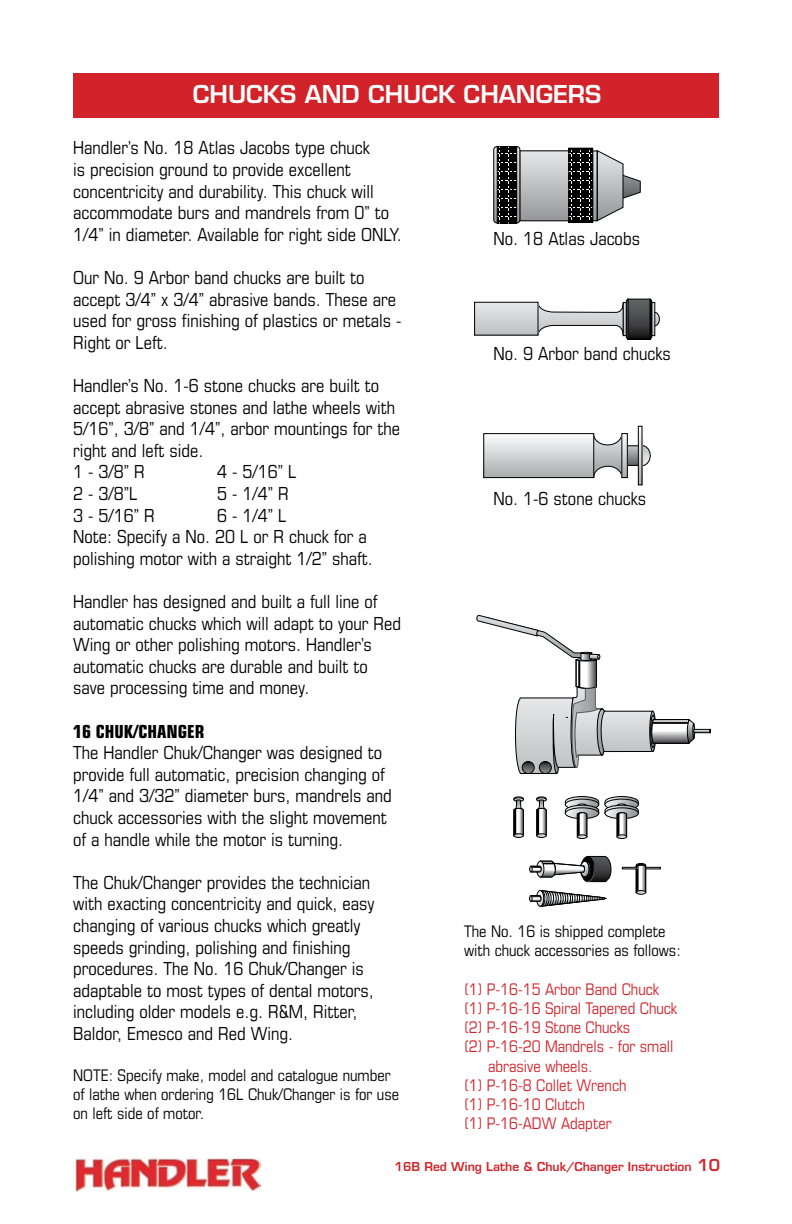
<style>
.page{position:relative;width:792px;height:1224px;background:#fff}
.page>*{position:absolute;margin:0;border:0;box-sizing:border-box;transform-origin:0 0}
.t1{font:600 24px "Eurostile";color:#fff}
.t2{font:condensed 18px/21.6px "Eurostile";color:#000}
.t3{font:700 condensed 18px "Eurostile";color:#000}
.t4{font:condensed 16px "Eurostile";color:#d2232a}
.t5{font:condensed 16px/19.2px "Eurostile";color:#000}
.t6{font:600 12px "Eurostile";color:#d2232a}
.s1{font-size:16px}
</style>
<div class="page">
<div style="left:73px;top:73px;width:646px;height:44px;background:#d2232a"></div>
<img style="left:75px;top:1158px;width:186px;height:33px">
<div style="left:520px;top:151px;width:50px;height:70px;background:linear-gradient(to bottom,#e6e7e9,#95989a)"></div>
<div style="left:520px;top:151px;width:50px;height:70px;border:1px solid #000"></div>
<svg style="left:594px;top:153px;width:1px;height:66px"></svg>
<div style="left:494px;top:147px;width:26px;height:76px;background:linear-gradient(to bottom,#a8a9aa,#6d6e71);border-radius:3px"></div>
<div style="left:494px;top:146px;width:26px;height:77px;border:1px solid #000;border-radius:3px"></div>
<svg style="left:597px;top:150px;width:44px;height:71px"></svg>
<svg style="left:571px;top:150px;width:20px;height:71px"></svg>
<div style="left:569px;top:148px;width:24px;height:75px;border:1px solid #000"></div>
<svg style="left:499px;top:148px;width:16px;height:73px"></svg>
<div style="left:497px;top:146px;width:20px;height:77px;border:1px solid #000"></div>
<div style="left:628px;top:299px;width:22px;height:40px;background:linear-gradient(to bottom,#696a6d,#222122)"></div>
<div style="left:628px;top:299px;width:22px;height:40px;border:1px solid #000"></div>
<svg style="left:538px;top:299px;width:90px;height:41px"></svg>
<svg style="left:650px;top:299px;width:10px;height:41px"></svg>
<svg style="left:476px;top:304px;width:60px;height:29px;background:#d2d3d5"></svg>
<div style="left:474px;top:302px;width:64px;height:33px;border:1px solid #000"></div>
<svg style="left:590px;top:433px;width:33px;height:46px"></svg>
<svg style="left:642px;top:445px;width:9px;height:21px"></svg>
<svg style="left:627px;top:448px;width:10px;height:15px"></svg>
<div style="left:484px;top:434px;width:110px;height:44px;background:linear-gradient(to bottom,#fcfcfc,#aaadaf)"></div>
<div style="left:484px;top:434px;width:110px;height:44px;border:1px solid #000"></div>
<svg style="left:624px;top:438px;width:1px;height:38px"></svg>
<div style="left:638px;top:426px;width:4px;height:59px;border:1px solid #000"></div>
<svg style="left:536px;top:797px;width:11px;height:41px"></svg>
<svg style="left:530px;top:856px;width:81px;height:26px"></svg>
<svg style="left:529px;top:890px;width:77px;height:16px"></svg>
<svg style="left:514px;top:797px;width:10px;height:41px"></svg>
<svg style="left:565px;top:796px;width:34px;height:43px"></svg>
<div style="left:577px;top:835px;width:10px;height:4px;border:1px solid #000;border-radius:50%"></div>
<svg style="left:605px;top:796px;width:34px;height:43px"></svg>
<div style="left:617px;top:835px;width:10px;height:4px;border:1px solid #000;border-radius:50%"></div>
<svg style="left:476px;top:615px;width:235px;height:159px"></svg>
<div style="left:539px;top:761px;width:12px;height:13px;border:1px solid #000;border-radius:50%"></div>
<svg style="left:622px;top:863px;width:38px;height:31px"></svg>
<h1 class="t1" style="left:193px;top:79px;width:35px">Chucks</h1>
<h1 class="t1" style="left:305px;top:79px;width:20px">and</h1>
<h1 class="t1" style="left:368px;top:79px;width:36px">Chuck</h1>
<h1 class="t1" style="left:464px;top:79px;width:35px">Changers</h1>
<p class="t2" style="left:73px;top:137px;width:330px">Handler’s No. 18 Atlas Jacobs type chuck<br>is precision ground to provide excellent concentricity and durability. This chuck will accommodate burs and mandrels from 0” to 1/4” in diameter. Available for right side ONLY.</p>
<p class="t2" style="left:73px;top:266px;width:330px">Our No. 9 Arbor band chucks are built to accept 3/4” x 3/4” abrasive bands. These are used for gross finishing of plastics or metals - Right or Left.</p>
<p class="t2" style="left:73px;top:374px;width:329px">Handler’s No. 1-6 stone chucks are built to accept abrasive stones and lathe wheels with<br>5/16”, 3/8” and 1/4”, arbor mountings for the right and left side.<br>1 - 3/8” R</p>
<p class="t2" style="left:494px;top:228px;width:148px">No. 18 Atlas Jacobs</p>
<p class="t2" style="left:494px;top:343px;width:179px">No. 9 Arbor band chucks</p>
<p class="t2" style="left:217px;top:461px;width:81px">4 - 5/16” L</p>
<p class="t2" style="left:73px;top:482px;width:66px">2 - 3/8”L</p>
<p class="t2" style="left:217px;top:482px;width:73px">5 - 1/4” R</p>
<p class="t2" style="left:73px;top:504px;width:83px">3 - 5/16” R</p>
<p class="t2" style="left:73px;top:504px;width:301px;text-indent:144px">6 - 1/4” L<br>Note: Specify a No. 20 L or R chuck for a polishing motor with a straight 1/2” shaft.</p>
<p class="t2" style="left:73px;top:590px;width:330px">Handler has designed and built a full line of automatic chucks which will adapt to your Red Wing or other polishing motors. Handler’s automatic chucks are durable and built to save processing time and money.</p>
<p class="t3" style="left:73px;top:720px;width:85px">16 CHUK/CHANGER</p>
<p class="t2" style="left:73px;top:742px;width:320px">The Handler Chuk/Changer was designed to provide full automatic, precision changing of 1/4” and 3/32” diameter burs, mandrels and chuck accessories with the slight movement of a handle while the motor is turning.</p>
<p class="t2" style="left:73px;top:871px;width:303px">The Chuk/Changer provides the technician with exacting concentricity and quick, easy changing of various chucks which greatly speeds grinding, polishing and finishing procedures. The No. 16 Chuk/Changer is adaptable to most types of dental motors, including older models e.g. R&amp;M, Ritter, Baldor, Emesco and Red Wing.</p>
<p class="t5" style="left:73px;top:1065px;width:327px">NOTE: Specify make, model and catalogue number of lathe when ordering 16L Chuk/Changer is for use on left side of motor.</p>
<p class="t2" style="left:494px;top:488px;width:154px">No. 1-6 stone chucks</p>
<p class="t5" style="left:464px;top:922px;width:218px">The No. 16 is shipped complete with chuck accessories as follows:</p>
<p class="t4" style="left:464px;top:979px;width:196px">(1) P-16-15 Arbor Band Chuck</p>
<p class="t4" style="left:464px;top:999px;width:215px">(1) P-16-16 Spiral Tapered Chuck</p>
<p class="t4" style="left:464px;top:1018px;width:168px">(2) P-16-19 Stone Chucks</p>
<p class="t4" style="left:464px;top:1037px;width:211px">(2) P-16-20 Mandrels - for small</p>
<p class="t4" style="left:488px;top:1056px;width:106px">abrasive wheels.</p>
<p class="t4" style="left:464px;top:1075px;width:164px">(1) P-16-8 Collet Wrench</p>
<p class="t4" style="left:464px;top:1095px;width:122px">(1) P-16-10 Clutch</p>
<p class="t4" style="left:464px;top:1114px;width:149px">(1) P-16-ADW Adapter</p>
<p class="t6" style="left:395px;top:1159px;width:327px">16B Red Wing Lathe &amp; Chuk/Changer Instruction <span class="s1">10</span></p>
</div>
